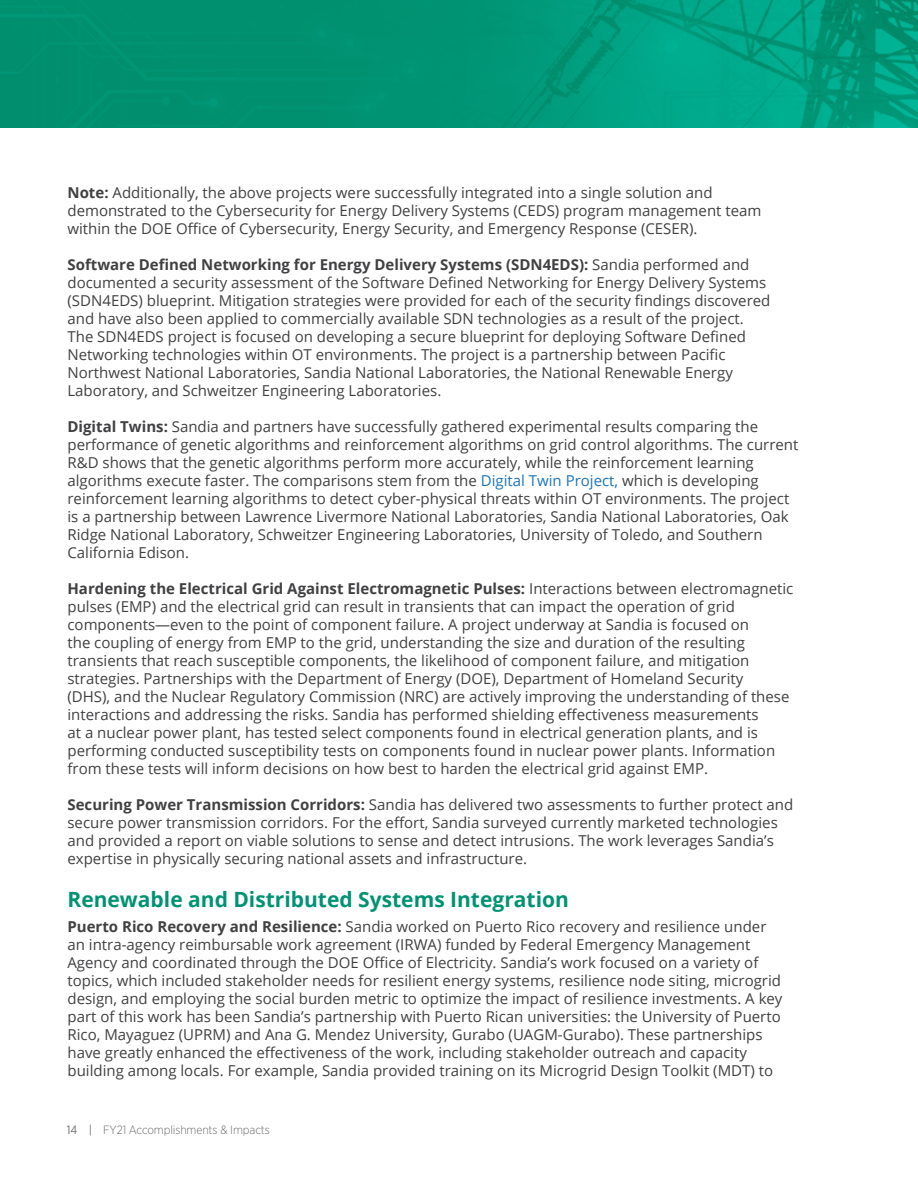
<style>
.page{position:relative;width:918px;height:1188px;background:#fff}
.page>*{position:absolute;margin:0;border:0;box-sizing:border-box;transform-origin:0 0}
.t1{font:700 21px "Open Sans";color:#009373}
.t2{font:15px/18px "Open Sans";color:#414042}
.t3{font:300 12px "Gotham Narrow";letter-spacing:-.01em;color:#6d6e71}
.s1{font-weight:700}
.s2{color:#1c75bc}
.s3{font-weight:400}
</style>
<div class="page">
<img style="left:0;top:0;width:918px;height:127px">
<p class="t2" style="left:68px;top:183px;width:695px"><span class="s1">Note:</span> Additionally, the above projects were successfully integrated into a single solution and demonstrated to the Cybersecurity for Energy Delivery Systems (CEDS) program management team within the DOE Office of Cybersecurity, Energy Security, and Emergency Response (CESER).</p>
<p class="t2" style="left:68px;top:255px;width:704px"><span class="s1">Software Defined Networking for Energy Delivery Systems (SDN4EDS):</span> Sandia performed and documented a security assessment of the Software Defined Networking for Energy Delivery Systems (SDN4EDS) blueprint. Mitigation strategies were provided for each of the security findings discovered and have also been applied to commercially available SDN technologies as a result of the project.<br>The SDN4EDS project is focused on developing a secure blueprint for deploying Software Defined Networking technologies within OT environments. The project is a partnership between Pacific Northwest National Laboratories, Sandia National Laboratories, the National Renewable Energy Laboratory, and Schweitzer Engineering Laboratories.</p>
<p class="t2" style="left:68px;top:417px;width:732px"><span class="s1">Digital Twins:</span> Sandia and partners have successfully gathered experimental results comparing the performance of genetic algorithms and reinforcement algorithms on grid control algorithms. The current R&amp;D shows that the genetic algorithms perform more accurately, while the reinforcement learning algorithms execute faster. The comparisons stem from the <span class="s2">Digital Twin Project,</span> which is developing reinforcement learning algorithms to detect cyber-physical threats within OT environments. The project is a partnership between Lawrence Livermore National Laboratories, Sandia National Laboratories, Oak Ridge National Laboratory, Schweitzer Engineering Laboratories, University of Toledo, and Southern California Edison.</p>
<p class="t2" style="left:68px;top:579px;width:727px"><span class="s1">Hardening the Electrical Grid Against Electromagnetic Pulses:</span> Interactions between electromagnetic pulses (EMP) and the electrical grid can result in transients that can impact the operation of grid components—even to the point of component failure. A project underway at Sandia is focused on<br>the coupling of energy from EMP to the grid, understanding the size and duration of the resulting transients that reach susceptible components, the likelihood of component failure, and mitigation strategies. Partnerships with the Department of Energy (DOE), Department of Homeland Security<br>(DHS), and the Nuclear Regulatory Commission (NRC) are actively improving the understanding of these interactions and addressing the risks. Sandia has performed shielding effectiveness measurements<br>at a nuclear power plant, has tested select components found in electrical generation plants, and is performing conducted susceptibility tests on components found in nuclear power plants. Information from these tests will inform decisions on how best to harden the electrical grid against EMP.</p>
<p class="t2" style="left:68px;top:795px;width:727px"><span class="s1">Securing Power Transmission Corridors:</span> Sandia has delivered two assessments to further protect and secure power transmission corridors. For the effort, Sandia surveyed currently marketed technologies and provided a report on viable solutions to sense and detect intrusions. The work leverages Sandia’s expertise in physically securing national assets and infrastructure.</p>
<h1 class="t1" style="left:68px;top:885px;width:503px">Renewable and Distributed Systems Integration</h1>
<p class="t2" style="left:68px;top:917px;width:717px"><span class="s1">Puerto Rico Recovery and Resilience:</span> Sandia worked on Puerto Rico recovery and resilience under an intra-agency reimbursable work agreement (IRWA) funded by Federal Emergency Management Agency and coordinated through the DOE Office of Electricity. Sandia’s work focused on a variety of topics, which included stakeholder needs for resilient energy systems, resilience node siting, microgrid design, and employing the social burden metric to optimize the impact of resilience investments. A key part of this work has been Sandia’s partnership with Puerto Rican universities: the University of Puerto Rico, Mayaguez (UPRM) and Ana G. Mendez University, Gurabo (UAGM-Gurabo). These partnerships have greatly enhanced the effectiveness of the work, including stakeholder outreach and capacity building among locals. For example, Sandia provided training on its Microgrid Design Toolkit (MDT) to</p>
<p class="t3" style="left:67px;top:1122px;width:205px"><span class="s3">14 |</span> FY21 Accomplishments &amp; Impacts</p>
</div>
